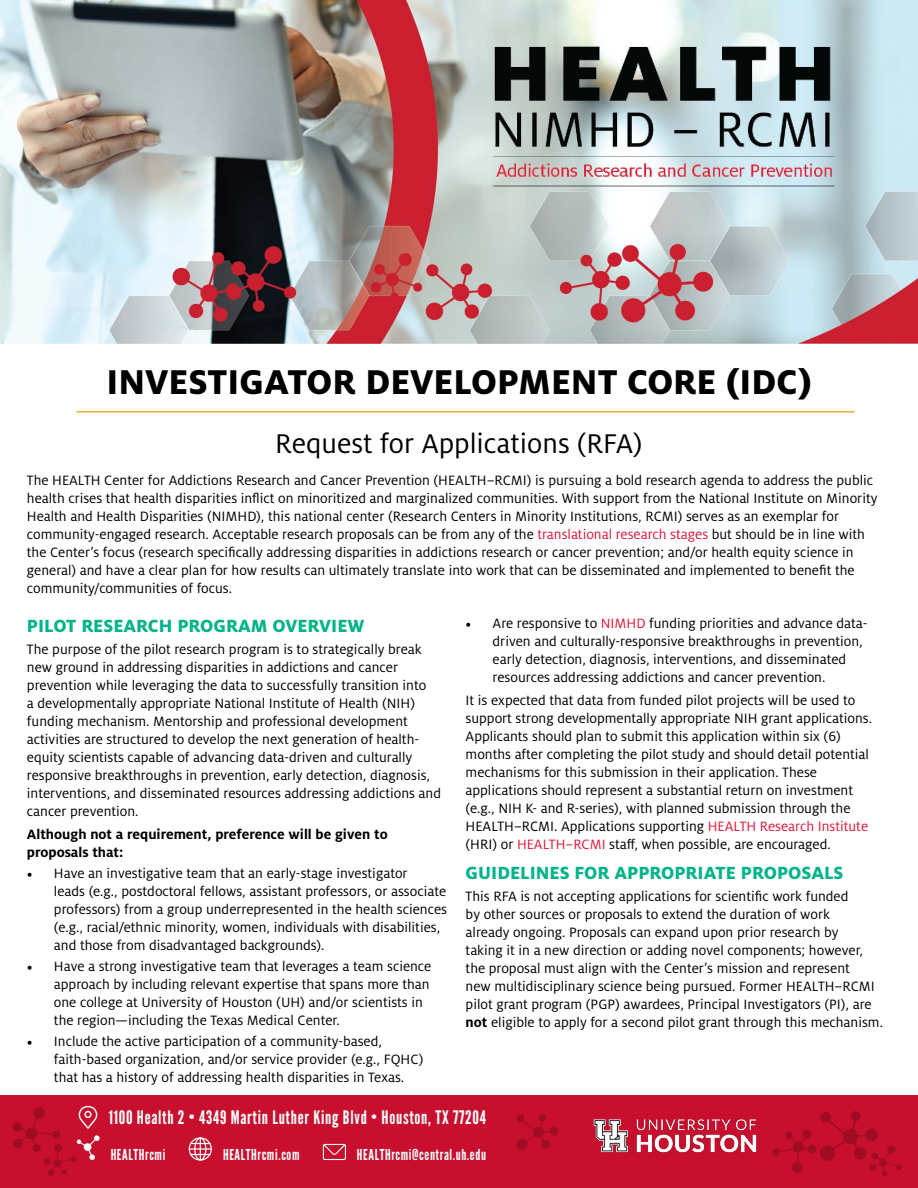
<style>
.page{position:relative;width:918px;height:1188px;background:#fff}
.page>*{position:absolute;margin:0;border:0;box-sizing:border-box;transform-origin:0 0}
.t1{font:800 38.1px "Milo OT";color:#000}
.t2{font:30px "Milo OT";color:#000}
.t3{font:800 19.5px "Milo OT";color:#00b388}
.t4{font:18.6px "League Gothic";letter-spacing:.04em;color:#fff}
.t5{font:15px/18px "Milo OT";color:#000}
.t6{font:700 15px/18px "Milo OT";color:#000}
.t7{font:15px "League Gothic";letter-spacing:.04em;color:#fff}
.s1{color:#e31837}
.s2{font-family:"Minion Pro"}
.s3{font-weight:700}
</style>
<div class="page">
<img style="left:0;top:0;width:918px;height:343px">
<div style="left:0;top:1095px;width:918px;height:93px;background:#c8102e"></div>
<img style="left:593px;top:1119px;width:164px;height:34px">
<svg style="left:516px;top:1114px;width:43px;height:36px"></svg>
<svg style="left:772px;top:1111px;width:130px;height:65px"></svg>
<hr style="left:77px;top:411px;width:777px;height:2px;background:#e7b222">
<svg style="left:12px;top:1105px;width:88px;height:71px"></svg>
<svg style="left:323px;top:1144px;width:23px;height:16px"></svg>
<svg style="left:189px;top:1137px;width:23px;height:24px"></svg>
<h1 class="t1" style="left:107px;top:360px;width:707px">INVESTIGATOR DEVELOPMENT CORE (IDC)</h1>
<h2 class="t2" style="left:275px;top:427px;width:369px">Request for Applications (RFA)</h2>
<p class="t5" style="left:27px;top:472px;width:852px">The HEALTH Center for Addictions Research and Cancer Prevention (HEALTH–RCMI) is pursuing a bold research agenda to address the public health crises that health disparities inflict on minoritized and marginalized communities. With support from the National Institute on Minority Health and Health Disparities (NIMHD), this national center (Research Centers in Minority Institutions, RCMI) serves as an exemplar for community-engaged research. Acceptable research proposals can be from any of the <span class="s1">translational research stages</span> but should be in line with the Center’s focus (research specifically addressing disparities in addictions research or cancer prevention; and/or health equity science in general) and have a clear plan for how results can ultimately translate into work that can be disseminated and implemented to benefit the community/communities of focus.</p>
<p class="t5" style="left:493px;top:615px;width:376px;text-indent:-27px"><span class="s2">•</span> Are responsive to <span class="s1">NIMHD</span> funding priorities and advance data&shy;driven and culturally-responsive breakthroughs in prevention, early detection, diagnosis, interventions, and disseminated resources addressing addictions and cancer prevention.</p>
<p class="t5" style="left:466px;top:691px;width:408px">It is expected that data from funded pilot projects will be used to support strong developmentally appropriate NIH grant applications.<br>Applicants should plan to submit this application within six (6) months after completing the pilot study and should detail potential mechanisms for this submission in their application. These applications should represent a substantial return on investment (e.g., NIH K- and R-series), with planned submission through the HEALTH–RCMI. Applications supporting <span class="s1">HEALTH Research Institute </span>(HRI) or <span class="s1">HEALTH–RCMI</span> staff, when possible, are encouraged.</p>
<h3 class="t3" style="left:466px;top:861px;width:379px">GUIDELINES FOR APPROPRIATE PROPOSALS</h3>
<p class="t5" style="left:466px;top:888px;width:419px">This RFA is not accepting applications for scientific work funded<br>by other sources or proposals to extend the duration of work<br>already ongoing. Proposals can expand upon prior research by<br>taking it in a new direction or adding novel components; however, the proposal must align with the Center’s mission and represent<br>new multidisciplinary science being pursued. Former HEALTH–RCMI pilot grant program (PGP) awardees, Principal Investigators (PI), are <span class="s3">not</span> eligible to apply for a second pilot grant through this mechanism.</p>
<h3 class="t3" style="left:27px;top:614px;width:339px">PILOT RESEARCH PROGRAM OVERVIEW</h3>
<p class="t5" style="left:27px;top:641px;width:416px">The purpose of the pilot research program is to strategically break new ground in addressing disparities in addictions and cancer prevention while leveraging the data to successfully transition into<br>a developmentally appropriate National Institute of Health (NIH) funding mechanism. Mentorship and professional development activities are structured to develop the next generation of health&shy;equity scientists capable of advancing data-driven and culturally responsive breakthroughs in prevention, early detection, diagnosis, interventions, and disseminated resources addressing addictions and cancer prevention.</p>
<p class="t6" style="left:27px;top:825px;width:362px">Although not a requirement, preference will be given to proposals that:</p>
<p class="t5" style="left:54px;top:864px;width:395px;text-indent:-27px"><span class="s2">•</span> Have an investigative team that an early-stage investigator<br>leads (e.g., postdoctoral fellows, assistant professors, or associate professors) from a group underrepresented in the health sciences (e.g., racial/ethnic minority, women, individuals with disabilities, and those from disadvantaged backgrounds).</p>
<p class="t5" style="left:54px;top:957px;width:379px;text-indent:-27px"><span class="s2">•</span> Have a strong investigative team that leverages a team science approach by including relevant expertise that spans more than one college at University of Houston (UH) and/or scientists in the region—including the Texas Medical Center.</p>
<p class="t5" style="left:54px;top:1032px;width:371px;text-indent:-27px"><span class="s2">•</span> Include the active participation of a community-based, faith-based organization, and/or service provider (e.g., FQHC) that has a history of addressing health disparities in Texas.</p>
<p class="t4" style="left:109px;top:1106px;width:379px">1100 Health 2 • 4349 Martin Luther King Blvd • Houston, TX 77204</p>
<p class="t7" style="left:111px;top:1146px;width:56px">HEALTHrcmi</p>
<p class="t7" style="left:223px;top:1146px;width:78px">HEALTHrcmi.com</p>
<p class="t7" style="left:357px;top:1146px;width:131px">HEALTHrcmi@central.uh.edu</p>
</div>
